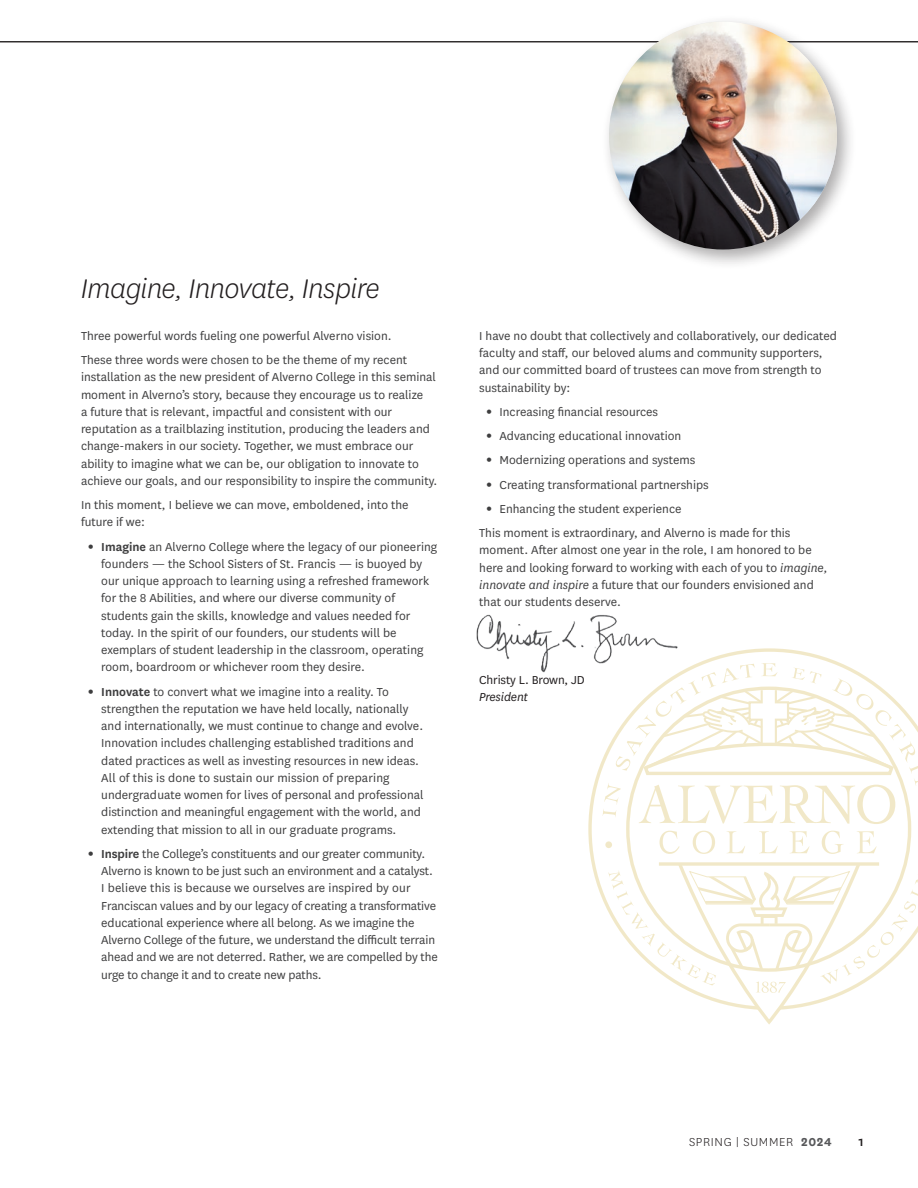
<style>
.page{position:relative;width:918px;height:1188px;background:#fff}
.page>*{position:absolute;margin:0;border:0;box-sizing:border-box;transform-origin:0 0}
.t1{font:italic 300 31.5px "National";letter-spacing:-.02em;color:#231f20}
.t2{font:500 15px "National";color:#231f20}
.t3{font:13.5px/17.2px "National";color:#3e3e3f}
.t4{font:300 13.5px "National";letter-spacing:.05em;color:#231f20}
.t5{font:13.5px "National";letter-spacing:-.01em;color:#231f20}
.t6{font:italic 13.5px "National";letter-spacing:-.01em;color:#231f20}
.s1{font-weight:800;font-size:16.5px}
.s2{font-weight:600}
.s3{font-style:italic}
.s4{font-weight:700;color:#57585a}
</style>
<div class="page">
<svg style="left:588px;top:648px;width:324px;height:263px"></svg>
<svg style="left:660px;top:831px;width:20px;height:23px"></svg>
<svg style="left:693px;top:831px;width:22px;height:23px"></svg>
<svg style="left:727px;top:831px;width:18px;height:22px"></svg>
<svg style="left:759px;top:831px;width:19px;height:22px"></svg>
<svg style="left:790px;top:831px;width:19px;height:22px"></svg>
<svg style="left:822px;top:831px;width:22px;height:23px"></svg>
<svg style="left:857px;top:831px;width:20px;height:22px"></svg>
<svg style="left:608px;top:860px;width:310px;height:165px"></svg>
<svg style="left:603px;top:663px;width:315px;height:161px"></svg>
<svg style="left:0;top:41px;width:918px;height:2px"></svg>
<div style="left:602px;top:14px;width:255px;height:255px;background:#231f20;opacity:.37"></div>
<img style="left:609px;top:22px;width:228px;height:228px;border-radius:114px">
<img style="left:476px;top:614px;width:245px;height:69px">
<h1 class="t1" style="left:81px;top:269px;width:300px">Imagine, Innovate, Inspire</h1>
<p class="t3" style="left:81px;top:323px;width:328px;line-height:24.3px">Three powerful words fueling one powerful Alverno vision.<br>These three words were chosen to be the theme of my recent</p>
<p class="t3" style="left:81px;top:368px;width:358px">installation as the new president of Alverno College in this seminal moment in Alverno’s story, because they encourage us to realize<br>a future that is relevant, impactful and consistent with our reputation as a trailblazing institution, producing the leaders and change-makers in our society. Together, we must embrace our ability to imagine what we can be, our obligation to innovate to achieve our goals, and our responsibility to inspire the community.</p>
<p class="t3" style="left:81px;top:496px;width:329px">In this moment, I believe we can move, emboldened, into the future if we:</p>
<p class="t3" style="left:101px;top:537px;width:338px;text-indent:-14px"><span class="s1">•</span> <span class="s2">Imagine</span> an Alverno College where the legacy of our pioneering founders — the School Sisters of St. Francis — is buoyed by our unique approach to learning using a refreshed framework for the 8 Abilities, and where our diverse community of students gain the skills, knowledge and values needed for today. In the spirit of our founders, our students will be exemplars of student leadership in the classroom, operating room, boardroom or whichever room they desire.</p>
<p class="t3" style="left:101px;top:682px;width:324px;text-indent:-14px"><span class="s1">•</span> <span class="s2">Innovate</span> to convert what we imagine into a reality. To strengthen the reputation we have held locally, nationally and internationally, we must continue to change and evolve.<br>Innovation includes challenging established traditions and dated practices as well as investing resources in new ideas.<br>All of this is done to sustain our mission of preparing undergraduate women for lives of personal and professional distinction and meaningful engagement with the world, and extending that mission to all in our graduate programs.</p>
<p class="t3" style="left:101px;top:845px;width:338px;text-indent:-14px"><span class="s1">•</span> <span class="s2">Inspire</span> the College’s constituents and our greater community.<br>Alverno is known to be just such an environment and a catalyst.<br>I believe this is because we ourselves are inspired by our Franciscan values and by our legacy of creating a transformative educational experience where all belong. As we imagine the Alverno College of the future, we understand the difficult terrain ahead and we are not deterred. Rather, we are compelled by the urge to change it and to create new paths.</p>
<p class="t3" style="left:479px;top:326px;width:359px">I have no doubt that collectively and collaboratively, our dedicated faculty and staff, our beloved alums and community supporters, and our committed board of trustees can move from strength to sustainability by:</p>
<p class="t3" style="left:486px;top:402px;width:174px"><span class="s1">•</span> Increasing financial resources</p>
<p class="t3" style="left:486px;top:427px;width:197px"><span class="s1">•</span> Advancing educational innovation</p>
<p class="t3" style="left:486px;top:451px;width:211px"><span class="s1">•</span> Modernizing operations and systems</p>
<p class="t3" style="left:486px;top:475px;width:224px"><span class="s1">•</span> Creating transformational partnerships</p>
<p class="t3" style="left:479px;top:496px;width:313px;line-height:24.3px;text-indent:7px"><span class="s1">•</span> Enhancing the student experience<br>This moment is extraordinary, and Alverno is made for this</p>
<p class="t3" style="left:479px;top:541px;width:350px">moment. After almost one year in the role, I am honored to be here and looking forward to working with each of you to <span class="s3">imagine, innovate and inspire</span> a future that our founders envisioned and that our students deserve.</p>
<p class="t5" style="left:479px;top:671px;width:107px">Christy L. Brown, JD</p>
<p class="t6" style="left:479px;top:688px;width:50px">President</p>
<p class="t4" style="left:689px;top:1134px;width:144px">SPRING | SUMMER <span class="s4">2024</span></p>
<p class="t2" style="left:859px;top:1131px;width:7px">1</p>
</div>
